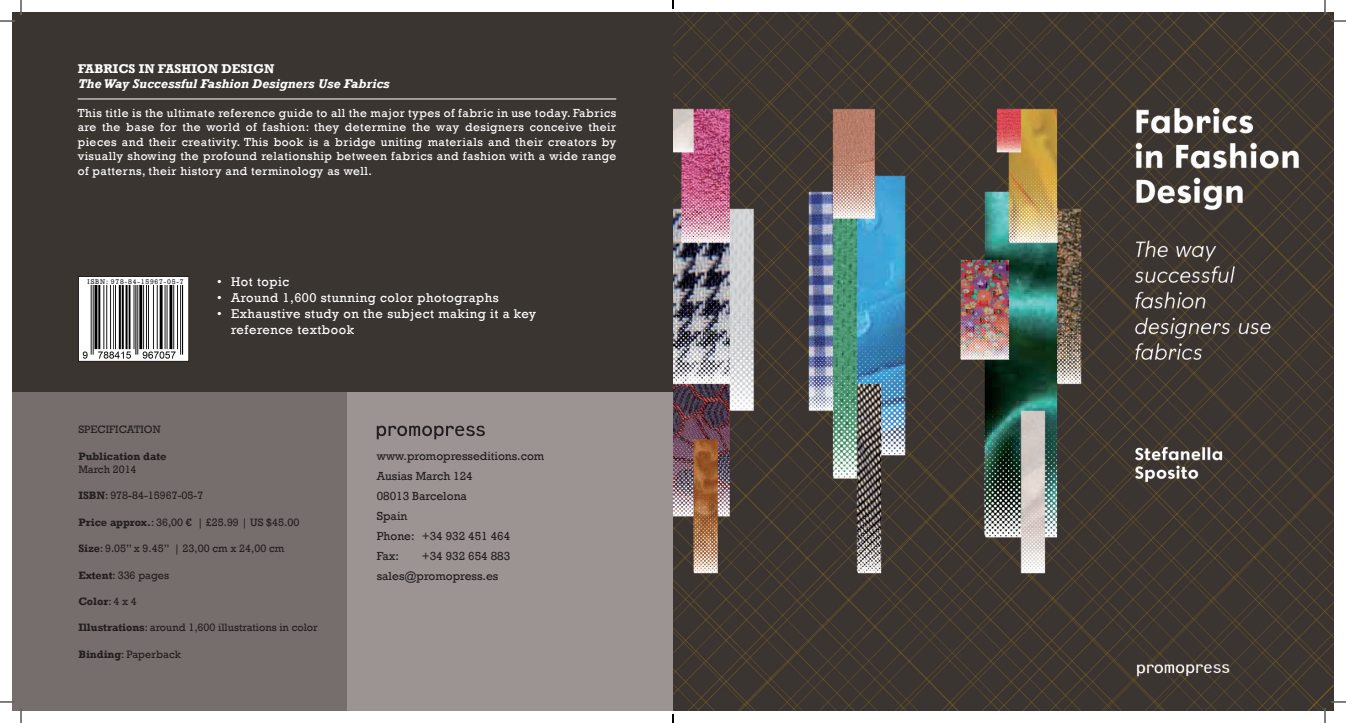
<style>
.page{position:relative;width:1346px;height:723px;background:#fff}
.page>*{position:absolute;margin:0;border:0;box-sizing:border-box;transform-origin:0 0}
.t1{font:13px "Rockwell";letter-spacing:.04em;color:#fff}
.t2{font:italic 700 13px "Rockwell";color:#fff}
.t3{font:700 13px "Rockwell";color:#fff}
.t4{font:12px/14.4px "Rockwell";letter-spacing:.04em;color:#fff;text-align:justify}
.t5{font:12px "Rockwell";color:#231f20}
.t6{font:11px "Rockwell";color:#231f20}
.t7{font:700 11px "Rockwell";color:#231f20}
.t8{font:7px "Rockwell";letter-spacing:.12em;color:#231f20}
.s1{font-weight:700}
.s2{font-weight:400}
</style>
<div class="page">
<img style="left:673px;top:12px;width:660px;height:698px">
<div style="left:12px;top:12px;width:661px;height:381px;background:#3b3532"></div>
<div style="left:347px;top:391px;width:326px;height:319px;background:#9c9493"></div>
<div style="left:12px;top:391px;width:335px;height:319px;background:#766e6c"></div>
<hr style="left:78px;top:98px;width:538px;height:1px;background:#fff">
<svg style="left:377px;top:425px;width:108px;height:14px"></svg>
<div style="left:78px;top:276px;width:111px;height:85px;background:#fff"></div>
<img style="left:82px;top:285px;width:102px;height:74px">
<div style="left:78px;top:276px;width:111px;height:85px;border:1px solid #231f20"></div>
<svg style="left:0;top:0;width:22px;height:22px"></svg>
<svg style="left:0;top:701px;width:22px;height:21px"></svg>
<svg style="left:1324px;top:0;width:22px;height:22px"></svg>
<svg style="left:1324px;top:701px;width:22px;height:21px"></svg>
<svg style="left:672px;top:0;width:2px;height:9px"></svg>
<svg style="left:672px;top:714px;width:2px;height:8px"></svg>
<p class="t3" style="left:78px;top:60px;width:198px">FABRICS IN FASHION DESIGN</p>
<p class="t2" style="left:78px;top:76px;width:313px">The Way Successful Fashion Designers Use Fabrics</p>
<p class="t4" style="left:78px;top:106px;width:540px">This title is the ultimate reference guide to all the major types of fabric in use today. Fabrics are the base for the world of fashion: they determine the way designers conceive their pieces and their creativity. This book is a bridge uniting materials and their creators by visually showing the profound relationship between fabrics and fashion with a wide range of patterns, their history and terminology as well.</p>
<p class="t8" style="left:88px;top:277px;width:97px">ISBN: 978-84-15967-05-7</p>
<p class="t1" style="left:217px;top:274px;width:74px">• Hot topic</p>
<p class="t1" style="left:217px;top:290px;width:283px">• Around 1,600 stunning color photographs</p>
<p class="t1" style="left:217px;top:306px;width:321px">• Exhaustive study on the subject making it a key</p>
<p class="t1" style="left:231px;top:322px;width:124px">reference textbook</p>
<p class="t6" style="left:78px;top:423px;width:84px">SPECIFICATION</p>
<p class="t7" style="left:78px;top:449px;width:90px">Publication date</p>
<p class="t6" style="left:78px;top:462px;width:60px">March 2014</p>
<p class="t6" style="left:78px;top:489px;width:127px"><span class="s1">ISBN</span>: 978-84-15967-05-7</p>
<p class="t6" style="left:78px;top:515px;width:222px"><span class="s1">Price approx.</span>: 36,00 € | £25.99 | US $45.00</p>
<p class="t6" style="left:78px;top:542px;width:207px"><span class="s1">Size</span>: 9.05” x 9.45” | 23,00 cm x 24,00 cm</p>
<p class="t6" style="left:78px;top:568px;width:92px"><span class="s1">Extent</span>: 336 pages</p>
<p class="t7" style="left:78px;top:594px;width:60px">Color<span class="s2">: 4 x 4</span></p>
<p class="t6" style="left:78px;top:621px;width:241px"><span class="s1">Illustrations</span>: around 1,600 illustrations in color</p>
<p class="t6" style="left:78px;top:647px;width:104px"><span class="s1">Binding</span>: Paperback</p>
<p class="t5" style="left:377px;top:449px;width:169px">www.promopresseditions.com</p>
<p class="t5" style="left:377px;top:469px;width:98px">Ausias March 124</p>
<p class="t5" style="left:377px;top:489px;width:92px">08013 Barcelona</p>
<p class="t5" style="left:377px;top:509px;width:32px">Spain</p>
<p class="t5" style="left:377px;top:529px;width:135px">Phone: +34 932 451 464</p>
<p class="t5" style="left:377px;top:549px;width:24px">Fax:</p>
<p class="t5" style="left:422px;top:549px;width:90px">+34 932 654 883</p>
<p class="t5" style="left:377px;top:569px;width:123px">sales@promopress.es</p>
</div>
